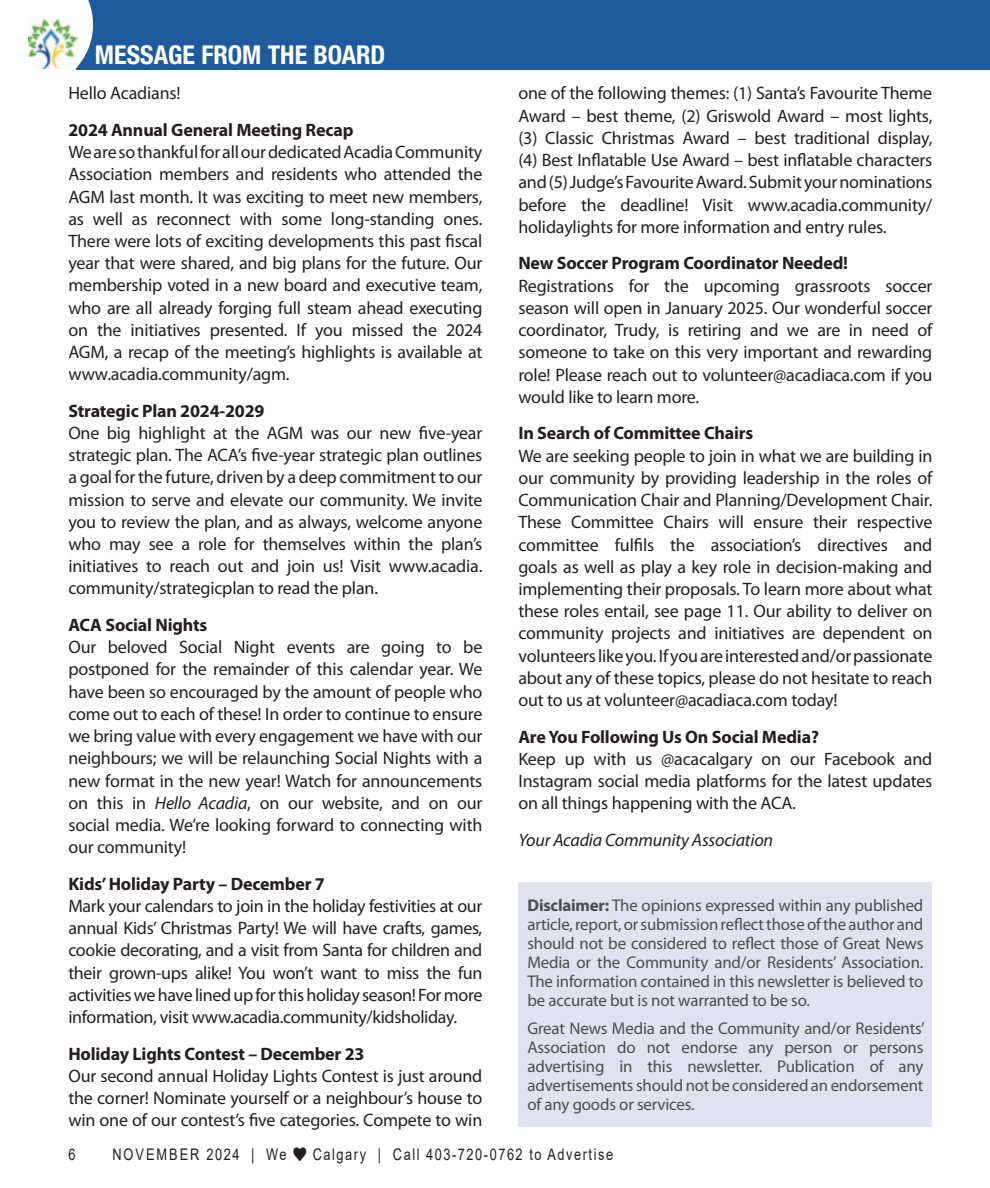
<style>
.page{position:relative;width:990px;height:1188px;background:#fff}
.page>*{position:absolute;margin:0;border:0;box-sizing:border-box;transform-origin:0 0}
.t1{font:700 condensed 26px "Helvetica Neue LT Std";color:#fff}
.Body_text{font:18px/22.2px "Myriad Pro";letter-spacing:-.01em;color:#231f20;text-align:justify}
.Body_text-2{font:700 18px "Myriad Pro";letter-spacing:-.01em;color:#231f20}
.Body_text-3{font:italic 18px "Myriad Pro";letter-spacing:-.01em;color:#231f20}
.Body_text-4{font:17px/19px "Myriad Pro";letter-spacing:-.01em;color:#4b4c4d;text-align:justify}
.t2{font:16px "Arial";letter-spacing:.12em;color:#231f20;scale:.8 1}
.t3{font:16px "Arial";letter-spacing:.155em;color:#231f20;scale:.8 1}
.s1{font-style:italic}
.s2{font-weight:700}
</style>
<div class="page">
<div style="left:0;top:0;width:990px;height:70px;background:#1e5b9d"></div>
<svg style="left:27px;top:0;width:66px;height:66px;background:#e2eaf2"></svg>
<img style="left:27px;top:17px;width:51px;height:53px">
<div style="left:0;top:0;width:27px;height:86px;background:#fff"></div>
<div style="left:518px;top:882px;width:414px;height:244px;background:#e0e2f0"></div>
<p class="t1" style="left:95px;top:39px;width:292px">MESSAGE FROM THE BOARD</p>
<p class="Body_text" style="left:68px;top:82px;width:114px">Hello Acadians!</p>
<p class="Body_text-2" style="left:68px;top:118px;width:287px">2024 Annual General Meeting Recap</p>
<p class="Body_text" style="left:68px;top:141px;width:416px">We are so thankful for all our dedicated Acadia Community Association members and residents who attended the AGM last month. It was exciting to meet new members, as well as reconnect with some long-standing ones.<br>There were lots of exciting developments this past fiscal year that were shared, and big plans for the future. Our membership voted in a new board and executive team, who are all already forging full steam ahead executing on the initiatives presented. If you missed the 2024<br>AGM, a recap of the meeting’s highlights is available at www.acadia.community/agm.</p>
<p class="Body_text-2" style="left:68px;top:399px;width:198px">Strategic Plan 2024-2029</p>
<p class="Body_text" style="left:68px;top:422px;width:416px">One big highlight at the AGM was our new five-year strategic plan. The ACA’s five-year strategic plan outlines a goal for the future, driven by a deep commitment to our mission to serve and elevate our community. We invite you to review the plan, and as always, welcome anyone who may see a role for themselves within the plan’s initiatives to reach out and join us! Visit www.acadia. community/strategicplan to read the plan.</p>
<p class="Body_text-2" style="left:68px;top:613px;width:141px">ACA Social Nights</p>
<p class="Body_text" style="left:68px;top:636px;width:416px">Our beloved Social Night events are going to be postponed for the remainder of this calendar year. We have been so encouraged by the amount of people who come out to each of these! In order to continue to ensure we bring value with every engagement we have with our neighbours; we will be relaunching Social Nights with a new format in the new year! Watch for announcements on this in <span class="s1">Hello Acadia</span>, on our website, and on our social media. We’re looking forward to connecting with our community!</p>
<p class="Body_text-2" style="left:68px;top:872px;width:258px">Kids’ Holiday Party – December 7</p>
<p class="Body_text" style="left:68px;top:894px;width:416px">Mark your calendars to join in the holiday festivities at our annual Kids’ Christmas Party! We will have crafts, games, cookie decorating, and a visit from Santa for children and their grown-ups alike! You won’t want to miss the fun activities we have lined up for this holiday season! For more information, visit www.acadia.community/kidsholiday.</p>
<p class="Body_text-2" style="left:68px;top:1042px;width:298px">Holiday Lights Contest – December 23</p>
<p class="Body_text" style="left:68px;top:1064px;width:416px">Our second annual Holiday Lights Contest is just around the corner! Nominate yourself or a neighbour’s house to win one of our contest’s five categories. Compete to win</p>
<p class="Body_text" style="left:518px;top:82px;width:416px">one of the following themes: (1) Santa’s Favourite Theme Award – best theme, (2) Griswold Award – most lights, (3) Classic Christmas Award – best traditional display, (4) Best Inflatable Use Award – best inflatable characters and (5) Judge’s Favourite Award. Submit your nominations before the deadline! Visit www.acadia.community/ holidaylights for more information and entry rules.</p>
<p class="Body_text-2" style="left:518px;top:252px;width:331px">New Soccer Program Coordinator Needed!</p>
<p class="Body_text" style="left:518px;top:274px;width:416px">Registrations for the upcoming grassroots soccer season will open in January 2025. Our wonderful soccer coordinator, Trudy, is retiring and we are in need of someone to take on this very important and rewarding role! Please reach out to volunteer@acadiaca.com if you would like to learn more.</p>
<p class="Body_text-2" style="left:518px;top:422px;width:237px">In Search of Committee Chairs</p>
<p class="Body_text" style="left:518px;top:444px;width:416px">We are seeking people to join in what we are building in our community by providing leadership in the roles of Communication Chair and Planning/Development Chair.<br>These Committee Chairs will ensure their respective committee fulfils the association’s directives and goals as well as play a key role in decision-making and implementing their proposals. To learn more about what these roles entail, see page 11. Our ability to deliver on community projects and initiatives are dependent on volunteers like you. If you are interested and/or passionate about any of these topics, please do not hesitate to reach out to us at volunteer@acadiaca.com today!</p>
<p class="Body_text-2" style="left:518px;top:725px;width:302px">Are You Following Us On Social Media?</p>
<p class="Body_text" style="left:518px;top:748px;width:416px">Keep up with us @acacalgary on our Facebook and Instagram social media platforms for the latest updates on all things happening with the ACA.</p>
<p class="Body_text-3" style="left:518px;top:829px;width:256px">Your Acadia Community Association</p>
<p class="Body_text-4" style="left:527px;top:895px;width:398px"><span class="s2">Disclaimer:</span> The opinions expressed within any published article, report, or submission reflect those of the author and should not be considered to reflect those of Great News Media or the Community and/or Residents’ Association.<br>The information contained in this newsletter is believed to be accurate but is not warranted to be so.</p>
<p class="Body_text-4" style="left:527px;top:1018px;width:399px">Great News Media and the Community and/or Residents’ Association do not endorse any person or persons advertising in this newsletter. Publication of any advertisements should not be considered an endorsement of any goods or services.</p>
<p class="t2" style="left:68px;top:1143px;width:10px">6</p>
<p class="t3" style="left:112px;top:1143px;width:219px">NOVEMBER 2024 | We</p>
<p class="t2" style="left:313px;top:1143px;width:377px">Calgary | Call 403-720-0762 to Advertise</p>
</div>
